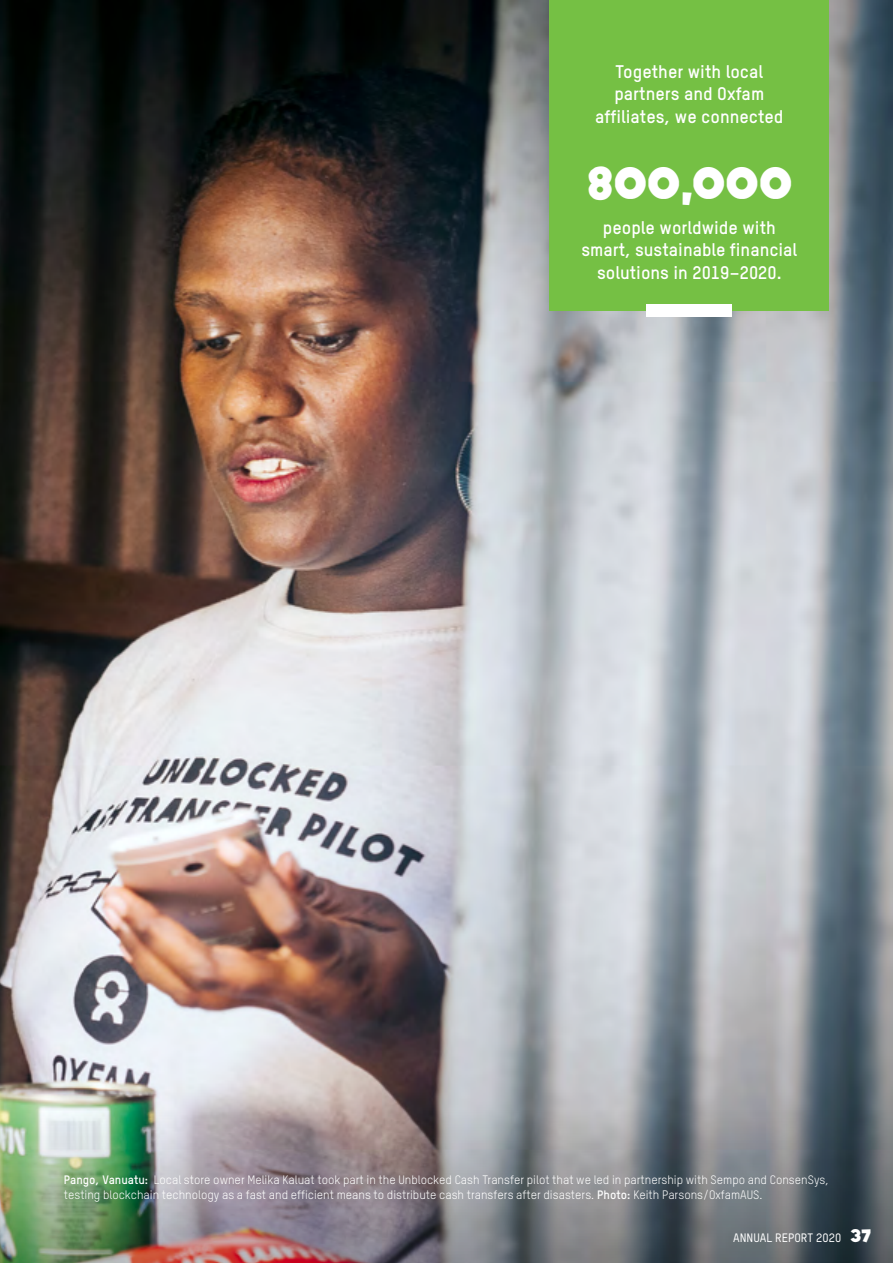
<style>
.page{position:relative;width:893px;height:1263px;background:#fff}
.page>*{position:absolute;margin:0;border:0;box-sizing:border-box;transform-origin:0 0}
.t1{font:45px "Oxfam Global Headline";color:#fff}
.t2{font:700 18px/22.5px "Oxfam TSTARPRO";color:#fff;text-align:center}
.t3{font:12px/15px "Oxfam TSTARPRO";color:#fff}
.t4{font:500 12px "Oxfam TSTARPRO";color:#fff}
.s1{font-weight:700}
.s2{font-family:"Oxfam Global Headline";font-weight:400;font-size:18px}
</style>
<div class="page">
<img style="left:0;top:0;width:893px;height:1093px">
<img style="left:0;top:1093px;width:893px;height:170px">
<div style="left:549px;top:0;width:280px;height:311px;background:#75c044"></div>
<div style="left:647px;top:304px;width:85px;height:13px;background:#fff"></div>
<h2 class="t2" style="left:595px;top:60px;width:190px">Together with local partners and Oxfam affiliates, we connected</h2>
<h1 class="t1" style="left:586px;top:144px;width:208px">800,000</h1>
<h2 class="t2" style="left:581px;top:216px;width:217px">people worldwide with smart, sustainable financial solutions in 2019–2020.</h2>
<p class="t3" style="left:64px;top:1172px;width:766px"><span class="s1">Pango, Vanuatu:</span> Local store owner Melika Kaluat took part in the Unblocked Cash Transfer pilot that we led in partnership with Sempo and ConsenSys, testing blockchain technology as a fast and efficient means to distribute cash transfers after disasters. <span class="s1">Photo:</span> Keith Parsons/OxfamAUS.</p>
<p class="t4" style="left:733px;top:1230px;width:140px">ANNUAL REPORT 2020 <span class="s2">37</span></p>
</div>
